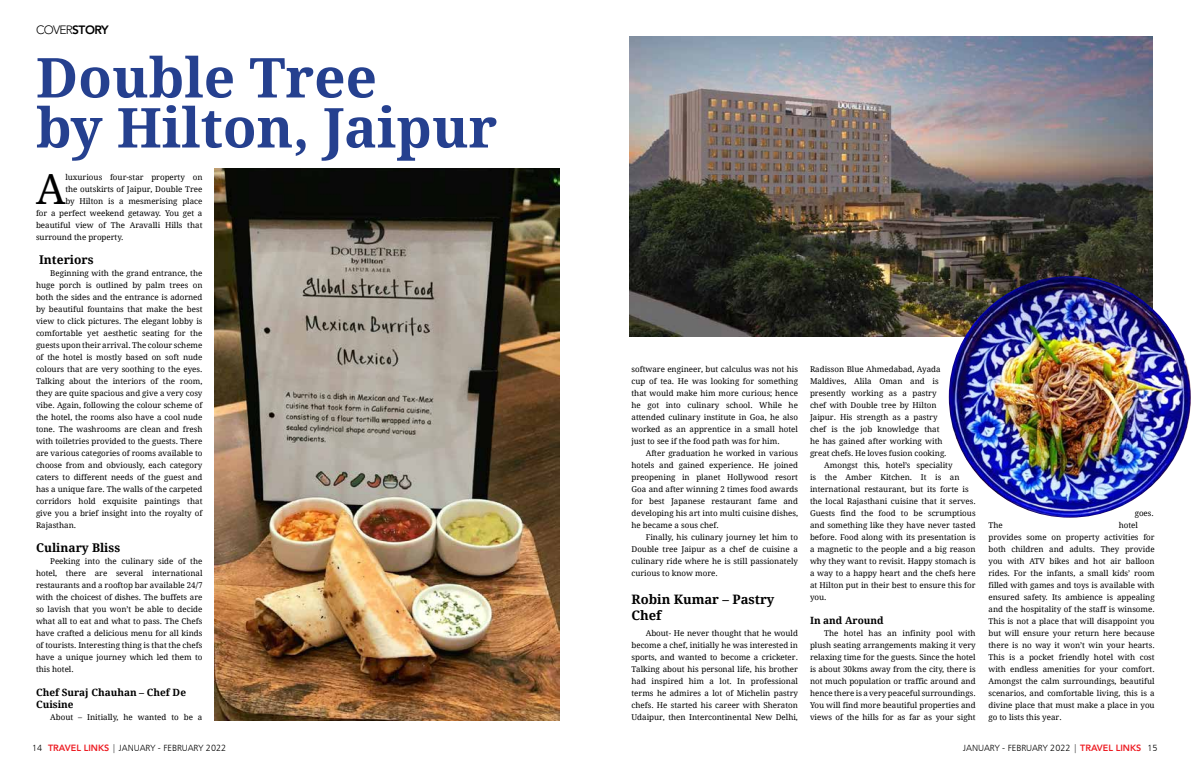
<style>
.page{position:relative;width:1191px;height:780px;background:#fff}
.page>*{position:absolute;margin:0;border:0;box-sizing:border-box;transform-origin:0 0}
.t1{font:700 55px/50px "Droid Serif";color:#25408f}
.t2{font:41.6px "Droid Serif";color:#000}
.t3{font:700 13px/15.6px "Droid Serif";color:#000}
.t4{font:700 12px "Droid Serif";color:#000}
.t5{font:300 12px "Avenir LT Std";letter-spacing:-.06em;color:#000}
.t6{font:700 10px/12px "Droid Serif";color:#000}
.t7{font:9px "Humanist 777 BT Light B";color:#000}
.t8{font:8px/12px "Droid Serif";color:#000;text-align:justify}
.s1{font-weight:800}
.s2{font-family:"Avenir LT Std";font-weight:800;color:#ed1d24}
</style>
<div class="page">
<img style="left:629px;top:36px;width:523px;height:300px">
<img style="left:214px;top:168px;width:345px;height:552px">
<img style="left:948px;top:276px;width:243px;height:241px">
<h3 class="t5" style="left:36px;top:23px;width:74px">COVER<span class="s1">STORY</span></h3>
<h1 class="t1" style="left:36px;top:53px;width:463px">Double Tree<br>by Hilton, Jaipur</h1>
<h2 class="t2" style="left:36px;top:165px;width:31px">A</h2>
<p class="t8" style="left:65px;top:171px;width:139px">luxurious four-star property on</p>
<p class="t8" style="left:65px;top:183px;width:139px">the outskirts of Jaipur, Double Tree</p>
<p class="t8" style="left:65px;top:195px;width:139px">by Hilton is a mesmerising place</p>
<p class="t8" style="left:36px;top:207px;width:168px">for a perfect weekend getaway. You get a</p>
<p class="t8" style="left:36px;top:219px;width:168px">beautiful view of The Aravalli Hills that</p>
<p class="t8" style="left:36px;top:231px;width:89px">surround the property.</p>
<h3 class="t4" style="left:39px;top:253px;width:56px">Interiors</h3>
<p class="t8" style="left:36px;top:267px;width:168px;text-indent:14px">Beginning with the grand entrance, the huge porch is outlined by palm trees on both the sides and the entrance is adorned by beautiful fountains that make the best view to click pictures. The elegant lobby is comfortable yet aesthetic seating for the guests upon their arrival. The colour scheme of the hotel is mostly based on soft nude colours that are very soothing to the eyes.<br>Talking about the interiors of the room, they are quite spacious and give a very cosy vibe. Again, following the colour scheme of the hotel, the rooms also have a cool nude tone. The washrooms are clean and fresh with toiletries provided to the guests. There are various categories of rooms available to choose from and obviously, each category caters to different needs of the guest and has a unique fare. The walls of the carpeted corridors hold exquisite paintings that give you a brief insight into the royalty of Rajasthan.</p>
<h3 class="t4" style="left:36px;top:541px;width:86px">Culinary Bliss</h3>
<p class="t8" style="left:36px;top:555px;width:168px;text-indent:14px">Peeking into the culinary side of the hotel, there are several international restaurants and a rooftop bar available 24/7 with the choicest of dishes. The buffets are so lavish that you won’t be able to decide what all to eat and what to pass. The Chefs have crafted a delicious menu for all kinds of tourists. Interesting thing is that the chefs have a unique journey which led them to this hotel.</p>
<p class="t6" style="left:36px;top:687px;width:151px">Chef Suraj Chauhan – Chef De<br>Cuisine</p>
<p class="t8" style="left:50px;top:711px;width:154px">About – Initially, he wanted to be a</p>
<p class="t8" style="left:631px;top:363px;width:168px">software engineer, but calculus was not his cup of tea. He was looking for something that would make him more curious; hence he got into culinary school. While he attended culinary institute in Goa, he also worked as an apprentice in a small hotel just to see if the food path was for him.</p>
<p class="t8" style="left:631px;top:447px;width:168px;text-indent:14px">After graduation he worked in various hotels and gained experience. He joined preopening in planet Hollywood resort Goa and after winning 2 times food awards for best Japanese restaurant fame and developing his art into multi cuisine dishes, he became a sous chef.</p>
<p class="t8" style="left:631px;top:531px;width:168px;text-indent:14px">Finally, his culinary journey let him to Double tree Jaipur as a chef de cuisine a culinary ride where he is still passionately curious to know more.</p>
<h3 class="t3" style="left:631px;top:591px;width:144px">Robin Kumar – Pastry<br>Chef</h3>
<p class="t8" style="left:631px;top:627px;width:168px;text-indent:14px">About- He never thought that he would become a chef, initially he was interested in sports, and wanted to become a cricketer.<br>Talking about his personal life, his brother had inspired him a lot. In professional terms he admires a lot of Michelin pastry chefs. He started his career with Sheraton Udaipur, then Intercontinental New Delhi,</p>
<p class="t8" style="left:810px;top:363px;width:132px">Radisson Blue Ahmedabad, Ayada</p>
<p class="t8" style="left:810px;top:375px;width:130px">Maldives, Alila Oman and is</p>
<p class="t8" style="left:810px;top:387px;width:128px">presently working as a pastry</p>
<p class="t8" style="left:810px;top:399px;width:128px">chef with Double tree by Hilton</p>
<p class="t8" style="left:810px;top:411px;width:129px">Jaipur. His strength as a pastry</p>
<p class="t8" style="left:810px;top:423px;width:131px">chef is the job knowledge that</p>
<p class="t8" style="left:810px;top:435px;width:134px">he has gained after working with</p>
<p class="t8" style="left:810px;top:447px;width:138px">great chefs. He loves fusion cooking.</p>
<p class="t8" style="left:824px;top:459px;width:130px">Amongst this, hotel’s speciality</p>
<p class="t8" style="left:810px;top:471px;width:151px">is the Amber Kitchen. It is an</p>
<p class="t8" style="left:810px;top:483px;width:160px">international restaurant, but its forte is</p>
<p class="t8" style="left:810px;top:495px;width:167px">the local Rajasthani cuisine that it serves.</p>
<p class="t8" style="left:810px;top:507px;width:167px">Guests find the food to be scrumptious</p>
<p class="t8" style="left:810px;top:519px;width:167px">and something like they have never tasted</p>
<p class="t8" style="left:810px;top:531px;width:167px">before. Food along with its presentation is</p>
<p class="t8" style="left:810px;top:543px;width:167px">a magnetic to the people and a big reason</p>
<p class="t8" style="left:810px;top:555px;width:167px">why they want to revisit. Happy stomach is</p>
<p class="t8" style="left:810px;top:567px;width:167px">a way to a happy heart and the chefs here</p>
<p class="t8" style="left:810px;top:579px;width:167px">at Hilton put in their best to ensure this for</p>
<p class="t8" style="left:810px;top:591px;width:18px">you.</p>
<p class="t6" style="left:810px;top:615px;width:75px">In and Around</p>
<p class="t8" style="left:810px;top:627px;width:167px;text-indent:14px">The hotel has an infinity pool with plush seating arrangements making it very relaxing time for the guests. Since the hotel is about 30kms away from the city, there is not much population or traffic around and hence there is a very peaceful surroundings.<br>You will find more beautiful properties and views of the hills for as far as your sight</p>
<p class="t8" style="left:1134px;top:507px;width:21px">goes.</p>
<p class="t8" style="left:988px;top:519px;width:168px;text-align:left;text-indent:130px">hotel provides some on property activities for both children and adults. They provide you with ATV bikes and hot air balloon rides. For the infants, a small kids’ room filled with games and toys is available with ensured safety. Its ambience is appealing and the hospitality of the staff is winsome.<br>This is not a place that will disappoint you but will ensure your return here because there is no way it won’t win your hearts.<br>This is a pocket friendly hotel with cost with endless amenities for your comfort.<br>Amongst the calm surroundings, beautiful scenarios, and comfortable living, this is a divine place that must make a place in you go to lists this year.</p>
<p class="t8" style="left:988px;top:519px;width:16px">The</p>
<p class="t7" style="left:32px;top:742px;width:195px">14 <span class="s2">TRAVEL LINKS</span> | JANUARY - FEBRUARY 2022</p>
<p class="t7" style="left:963px;top:742px;width:196px">JANUARY - FEBRUARY 2022 | <span class="s2">TRAVEL LINKS</span> 15</p>
</div>
